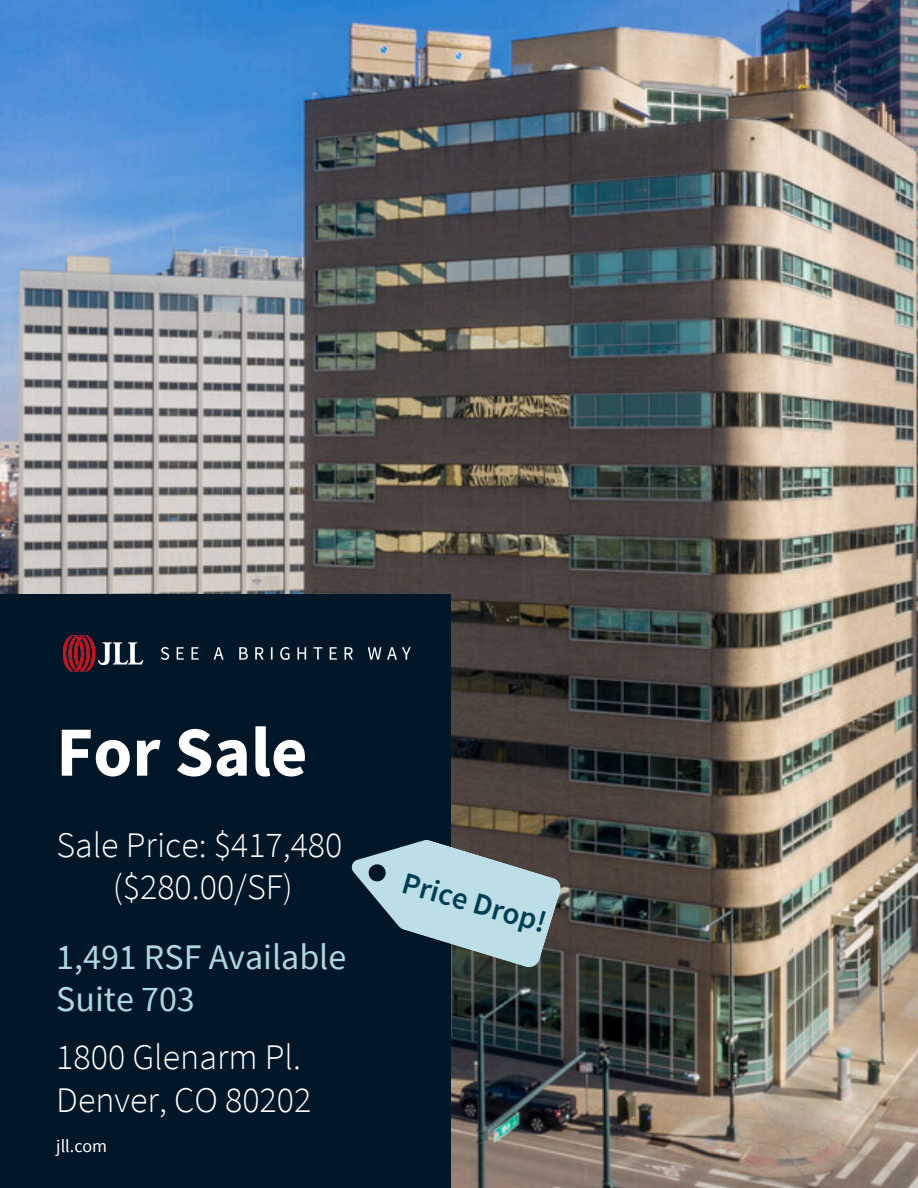
<style>
.page{position:relative;width:918px;height:1188px;background:#fff}
.page>*{position:absolute;margin:0;border:0;box-sizing:border-box;transform-origin:0 0}
.t1{font:700 70.5px "Source Sans Pro";color:#fff}
.t2{font:300 36px/42.8px "Source Sans Pro";color:#fff}
.t3{font:36px/42.8px "Source Sans Pro";color:#add8e0}
.t4{font:600 30.9px "Source Sans Pro";color:#003f52}
.t5{font:18px "Source Sans Pro";color:#fefefe}
</style>
<div class="page">
<img style="left:0;top:0;width:918px;height:1188px">
<div style="left:0;top:595px;width:450px;height:593px;background:#011727"></div>
<img style="left:64px;top:636px;width:346px;height:36px">
<svg style="left:351px;top:820px;width:212px;height:150px"></svg>
<h2 class="t1" style="left:56px;top:706px;width:253px">For Sale</h2>
<p class="t2" style="left:56px;top:822px;width:288px;text-align:center">Sale Price: $417,480 ($280.00/SF)</p>
<h2 class="t3" style="left:56px;top:935px;width:292px">1,491 RSF Available<br>Suite 703</h2>
<p class="t2" style="left:56px;top:1035px;width:256px">1800 Glenarm Pl.<br>Denver, CO 80202</p>
<h2 class="t5" style="left:56px;top:1134px;width:52px">jll.com</h2>
<h1 class="t4" style="left:409px;top:863px;width:150px;rotate:16deg">Price Drop!</h1>
</div>
